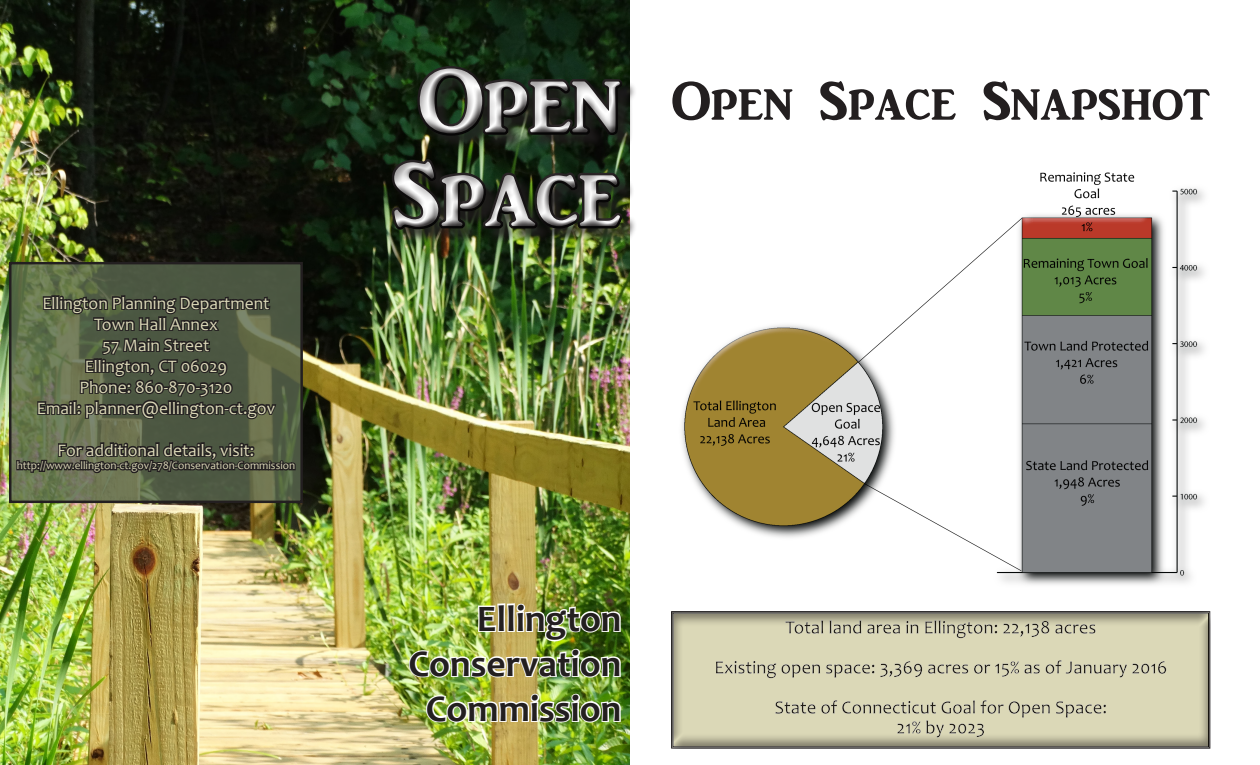
<style>
.page{position:relative;width:1260px;height:765px;background:#fff}
.page>*{position:absolute;margin:0;border:0;box-sizing:border-box;transform-origin:0 0}
.t1{font:93.75px/93.8px "ARJULIAN";color:#fff}
.t2{font:56.25px "ARJULIAN";color:#231f20}
.t3{font:700 37.5px "Candara";color:#231f20}
.t4{font:17.5px "Candara";color:#dbd8b7}
.t5{font:11.25px "Candara";color:#dbd8b7}
</style>
<div class="page">
<img style="left:0;top:0;width:630px;height:765px">
<div style="left:379px;top:51px;width:256px;height:194px;background:#231f20;opacity:.5"></div>
<div style="left:383px;top:57px;width:246px;height:176px;background:#231f20;opacity:.75"></div>
<div style="left:387px;top:73px;width:245px;height:166px;background:#231f20;opacity:.75"></div>
<img style="left:408px;top:602px;width:214px;height:77px">
<img style="left:425px;top:692px;width:197px;height:32px">
<svg style="left:12px;top:265px;width:288px;height:235px;fill:#505d42"></svg>
<svg style="left:36px;top:294px;width:241px;height:127px"></svg>
<svg style="left:15px;top:441px;width:282px;height:58px"></svg>
<div style="left:9px;top:262px;width:294px;height:241px;border:2px solid #231f20"></div>
<img style="left:681px;top:172px;width:523px;height:413px">
<div style="left:670px;top:610px;width:541px;height:139px;background:#231f20;opacity:.5"></div>
<p class="t4" style="left:42px;top:292px;width:229px">Ellington Planning Department</p>
<p class="t4" style="left:94px;top:313px;width:125px">Town Hall Annex</p>
<p class="t4" style="left:102px;top:334px;width:108px">57 Main Street</p>
<p class="t4" style="left:85px;top:355px;width:144px">Ellington, CT 06029</p>
<p class="t4" style="left:79px;top:376px;width:155px">Phone: 860-870-3120</p>
<p class="t4" style="left:37px;top:397px;width:240px">Email: planner@ellington-ct.gov</p>
<p class="t4" style="left:58px;top:439px;width:198px">For additional details, visit:</p>
<p class="t5" style="left:17px;top:458px;width:280px">http://www.ellington-ct.gov/278/Conservation-Commission</p>
<h1 class="t1" style="left:393px;top:56px;width:230px">Open<br>Space</h1>
<p class="t2" style="left:672px;top:71px;width:540px">Open Space Snapshot</p>
<p class="t3" style="left:477px;top:595px;width:146px">Ellington</p>
<p class="t3" style="left:409px;top:640px;width:214px">Conservation</p>
<p class="t3" style="left:426px;top:685px;width:197px">Commission</p>
</div>
